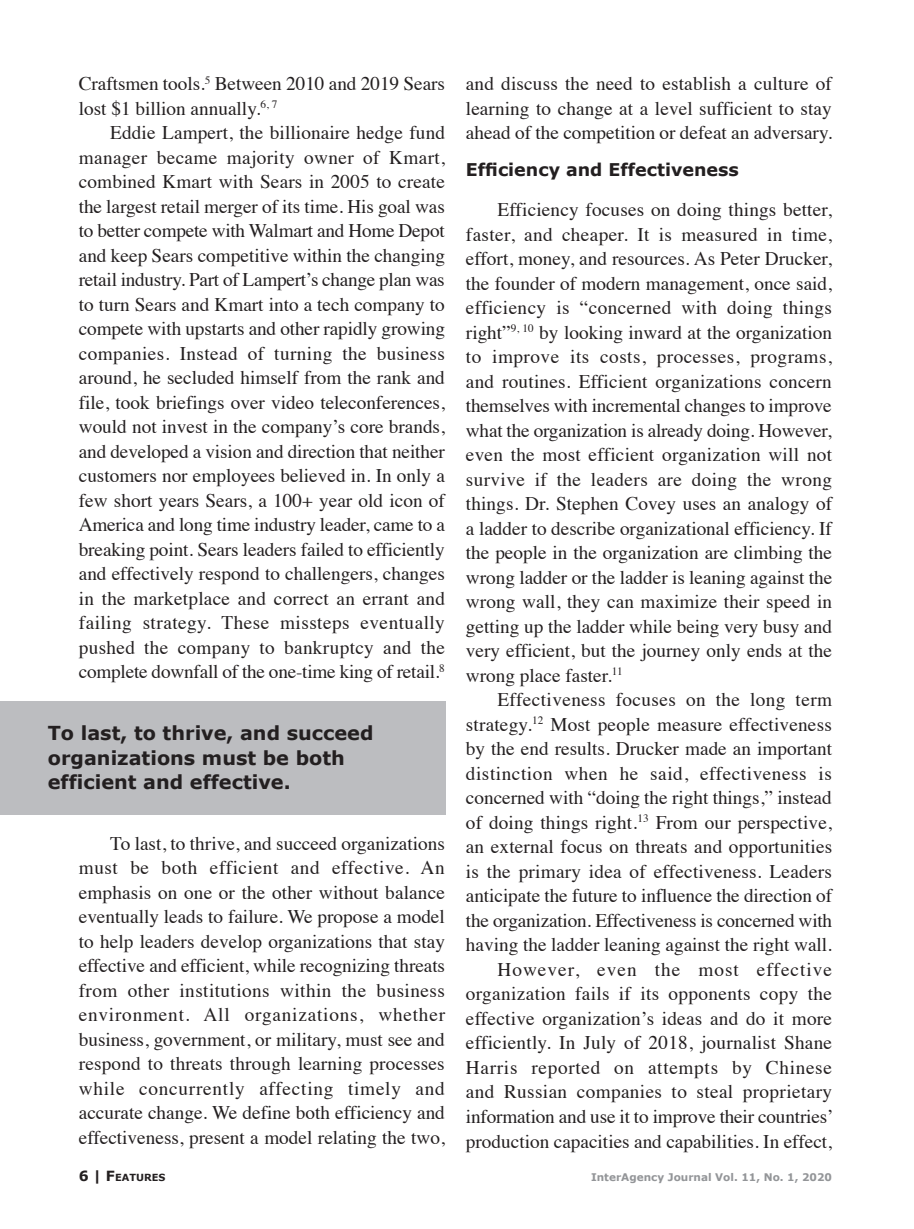
<style>
.page{position:relative;width:914px;height:1229px;background:#fff}
.page>*{position:absolute;margin:0;border:0;box-sizing:border-box;transform-origin:0 0}
.t1{font:19.25px/24.5px "Times";color:#231f20;text-align:justify}
.Left_Pull_Quote{font:700 19.25px/24.5px "Verdana";color:#231f20}
.Subheads{font:700 17.5px "Verdana";color:#231f20}
.t2{font:700 10.5px "Verdana";color:#939598}
.t3{font:700 9.8px "Verdana";color:#231f20}
.s1{font-size:14px}
</style>
<div class="page">
<div style="left:0;top:701px;width:445px;height:113px;background:#bcbdc0"></div>
<p class="t1" style="left:79px;top:70px;width:368px">Craftsmen tools.<sup>5</sup> Between 2010 and 2019 Sears lost $1 billion annually.<sup>6,</sup> <sup>7</sup></p>
<p class="t1" style="left:79px;top:119px;width:368px;text-indent:32px">Eddie Lampert, the billionaire hedge fund manager became majority owner of Kmart, combined Kmart with Sears in 2005 to create the largest retail merger of its time. His goal was to better compete with Walmart and Home Depot and keep Sears competitive within the changing retail industry. Part of Lampert’s change plan was to turn Sears and Kmart into a tech company to compete with upstarts and other rapidly growing companies. Instead of turning the business around, he secluded himself from the rank and file, took briefings over video teleconferences, would not invest in the company’s core brands, and developed a vision and direction that neither customers nor employees believed in. In only a few short years Sears, a 100+ year old icon of America and long time industry leader, came to a breaking point. Sears leaders failed to efficiently and effectively respond to challengers, changes in the marketplace and correct an errant and failing strategy. These missteps eventually pushed the company to bankruptcy and the complete downfall of the one-time king of retail.<sup>8</sup></p>
<p class="Left_Pull_Quote" style="left:48px;top:720px;width:327px">To last, to thrive, and succeed organizations must be both efficient and effective.</p>
<p class="t1" style="left:79px;top:829px;width:368px;text-indent:32px">To last, to thrive, and succeed organizations must be both efficient and effective. An emphasis on one or the other without balance eventually leads to failure. We propose a model to help leaders develop organizations that stay effective and efficient, while recognizing threats from other institutions within the business environment. All organizations, whether business, government, or military, must see and respond to threats through learning processes while concurrently affecting timely and accurate change. We define both efficiency and effectiveness, present a model relating the two,</p>
<p class="t1" style="left:466px;top:70px;width:368px">and discuss the need to establish a culture of learning to change at a level sufficient to stay ahead of the competition or defeat an adversary.</p>
<p class="Subheads" style="left:466px;top:158px;width:274px">Efficiency and Effectiveness</p>
<p class="t1" style="left:466px;top:196px;width:368px;text-indent:32px">Efficiency focuses on doing things better, faster, and cheaper. It is measured in time, effort, money, and resources. As Peter Drucker, the founder of modern management, once said, efficiency is “concerned with doing things right”<sup>9,</sup> <sup>10</sup> by looking inward at the organization to improve its costs, processes, programs, and routines. Efficient organizations concern themselves with incremental changes to improve what the organization is already doing. However, even the most efficient organization will not survive if the leaders are doing the wrong things. Dr. Stephen Covey uses an analogy of a ladder to describe organizational efficiency. If the people in the organization are climbing the wrong ladder or the ladder is leaning against the wrong wall, they can maximize their speed in getting up the ladder while being very busy and very efficient, but the journey only ends at the wrong place faster.<sup>11</sup></p>
<p class="t1" style="left:466px;top:686px;width:368px;text-indent:32px">Effectiveness focuses on the long term strategy.<sup>12</sup> Most people measure effectiveness by the end results. Drucker made an important distinction when he said, effectiveness is concerned with “doing the right things,” instead of doing things right.<sup>13</sup> From our perspective, an external focus on threats and opportunities is the primary idea of effectiveness. Leaders anticipate the future to influence the direction of the organization. Effectiveness is concerned with having the ladder leaning against the right wall.</p>
<p class="t1" style="left:466px;top:955px;width:369px;text-indent:32px">However, even the most effective organization fails if its opponents copy the effective organization’s ideas and do it more efficiently. In July of 2018, journalist Shane Harris reported on attempts by Chinese and Russian companies to steal proprietary information and use it to improve their countries’ production capacities and capabilities. In effect,</p>
<p class="t3" style="left:79px;top:1171px;width:88px"><span class="s1">6 |</span> <span class="s1">F</span>EATURES</p>
<p class="t2" style="left:591px;top:1170px;width:242px">InterAgency Journal Vol. 11, No. 1, 2020</p>
</div>
